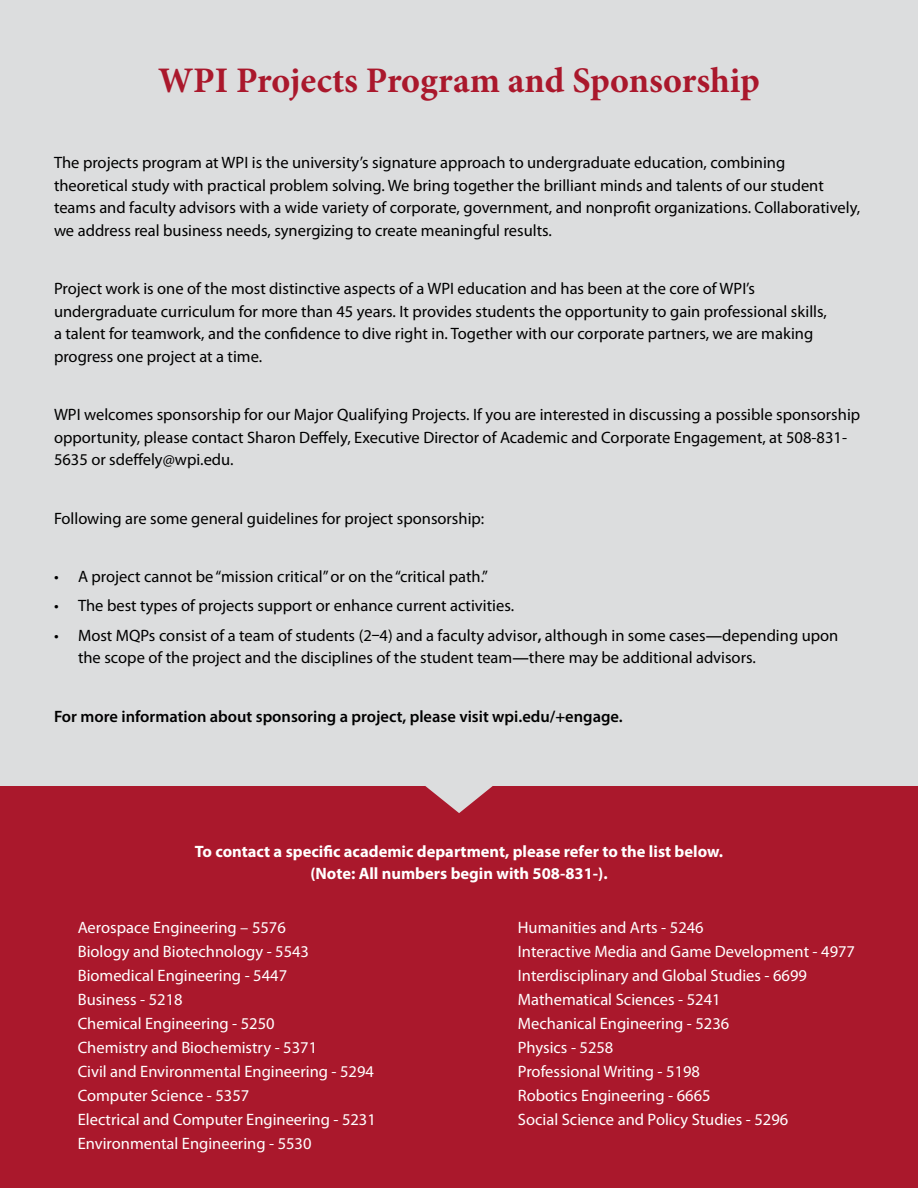
<style>
.page{position:relative;width:918px;height:1188px;background:#fff}
.page>*{position:absolute;margin:0;border:0;box-sizing:border-box;transform-origin:0 0}
.t1{font:700 36px "Minion Pro";color:#aa182c}
.t2{font:16.5px/22.5px "Myriad Pro";color:#000}
.t3{font:16.5px/24px "Myriad Pro";color:#fff}
.t4{font:700 16.5px/21.6px "Myriad Pro";color:#fff;text-align:center}
.t5{font:600 16.5px "Myriad Pro";color:#000}
.s1{font-family:"Archer";font-weight:500}
.s2{font-weight:600}
</style>
<div class="page">
<div style="left:0;top:0;width:918px;height:787px;background:#dcddde"></div>
<div style="left:0;top:786px;width:918px;height:402px;background:#aa182c"></div>
<hr style="left:0;top:594px;width:1px;height:386px;background:#dcddde">
<svg style="left:425px;top:786px;width:68px;height:27px"></svg>
<h1 class="t1" style="left:158px;top:55px;width:603px">WPI Projects Program and Sponsorship</h1>
<p class="t2" style="left:54px;top:151px;width:808px">The projects program at WPI is the university’s signature approach to undergraduate education, combining theoretical study with practical problem solving. We bring together the brilliant minds and talents of our student teams and faculty advisors with a wide variety of corporate, government, and nonprofit organizations. Collaboratively, we address real business needs, synergizing to create meaningful results.</p>
<p class="t2" style="left:54px;top:277px;width:774px">Project work is one of the most distinctive aspects of a WPI education and has been at the core of WPI’s undergraduate curriculum for more than 45 years. It provides students the opportunity to gain professional skills, a talent for teamwork, and the confidence to dive right in. Together with our corporate partners, we are making progress one project at a time.</p>
<p class="t2" style="left:54px;top:403px;width:808px">WPI welcomes sponsorship for our Major Qualifying Projects. If you are interested in discussing a possible sponsorship opportunity, please contact Sharon Deffely, Executive Director of Academic and Corporate Engagement, at 508-831-<br>5635 or sdeffely@wpi.edu.</p>
<p class="t2" style="left:54px;top:507px;width:432px">Following are some general guidelines for project sponsorship:</p>
<p class="t2" style="left:54px;top:565px;width:436px">• A project cannot be “mission critical” or on the “critical path.”</p>
<p class="t2" style="left:54px;top:594px;width:462px">• The best types of projects support or enhance current activities.</p>
<p class="t2" style="left:78px;top:624px;width:762px;text-indent:-24px">• Most MQPs consist of a team of students (2<span class="s1">–</span>4) and a faculty advisor<span class="s2">,</span> although in some cases<span class="s2">—</span>depending upon the scope of the project and the disciplines of the student team<span class="s2">—</span>there may be additional advisors.</p>
<p class="t5" style="left:54px;top:706px;width:570px">For more information about sponsoring a project, please visit wpi.edu/+engage.</p>
<p class="t4" style="left:195px;top:840px;width:530px">To contact a specific academic department, please refer to the list below. (Note: All numbers begin with 508-831-).</p>
<p class="t3" style="left:78px;top:915px;width:300px">Aerospace Engineering – 5576<br>Biology and Biotechnology - 5543<br>Biomedical Engineering - 5447<br>Business - 5218<br>Chemical Engineering - 5250<br>Chemistry and Biochemistry - 5371<br>Civil and Environmental Engineering - 5294<br>Computer Science - 5357<br>Electrical and Computer Engineering - 5231<br>Environmental Engineering - 5530</p>
<p class="t3" style="left:518px;top:915px;width:339px">Humanities and Arts - 5246<br>Interactive Media and Game Development - 4977<br>Interdisciplinary and Global Studies - 6699<br>Mathematical Sciences - 5241<br>Mechanical Engineering - 5236<br>Physics - 5258<br>Professional Writing - 5198<br>Robotics Engineering - 6665<br>Social Science and Policy Studies - 5296</p>
</div>
